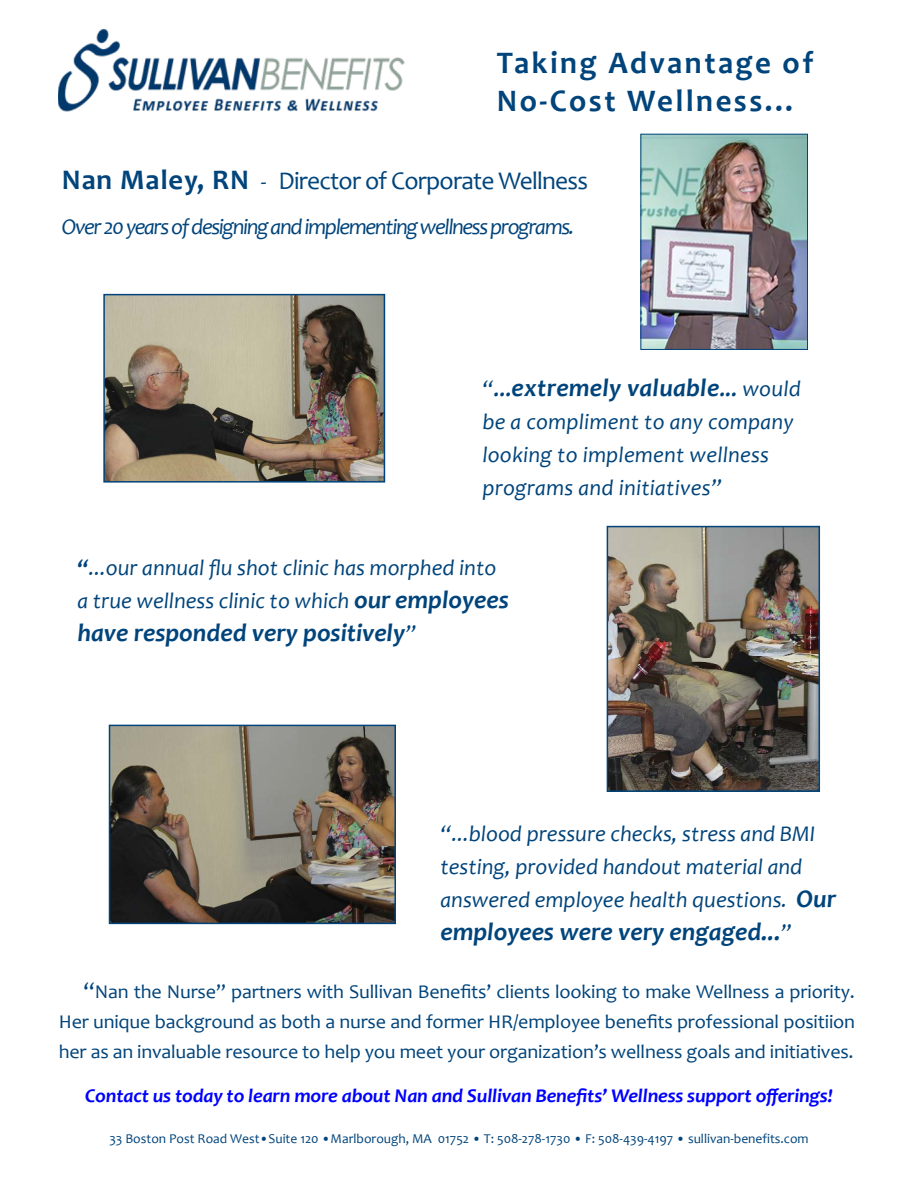
<style>
.page{position:relative;width:918px;height:1188px;background:#fff}
.page>*{position:absolute;margin:0;border:0;box-sizing:border-box;transform-origin:0 0}
.t1{font:700 31.5px/37.5px "Candara";letter-spacing:.08em;color:#00447b}
.t2{font:italic 700 25.5px "Candara";color:#00447b}
.t3{font:25.5px "Candara";letter-spacing:-.03em;color:#00447b}
.t4{font:italic 22.5px/33px "Candara";color:#00447b}
.t5{font:italic 22.5px "Candara";letter-spacing:-.06em;color:#00447b}
.t6{font:19.5px/30px "Candara";letter-spacing:-.01em;color:#00447b;text-align:justify}
.t7{font:italic 700 19.5px "Candara";letter-spacing:-.01em;color:#00f}
.t8{font:13.5px "Candara";color:#00447b}
.s1{font-weight:700;font-size:28.5px}
.s2{font-size:22.5px}
.s3{font-weight:400;font-size:22.5px}
.s4{font-weight:700}
.s5{font-weight:700;font-size:25.5px}
</style>
<div class="page">
<img style="left:610px;top:529px;width:207px;height:260px">
<div style="left:607px;top:526px;width:213px;height:266px;border:2px solid #00447b"></div>
<img style="left:643px;top:136px;width:163px;height:212px">
<div style="left:641px;top:134px;width:167px;height:216px;border:1px solid #00447b"></div>
<img style="left:106px;top:297px;width:276px;height:183px">
<div style="left:103px;top:294px;width:282px;height:189px;border:2px solid #00447b"></div>
<img style="left:112px;top:728px;width:281px;height:193px">
<div style="left:109px;top:725px;width:287px;height:199px;border:2px solid #00447b"></div>
<img style="left:59px;top:30px;width:346px;height:82px">
<p class="t1" style="left:497px;top:44px;width:318px">Taking Advantage of<br>No-Cost Wellness...</p>
<p class="t3" style="left:62px;top:164px;width:528px"><span class="s1">Nan Maley, RN</span> <span class="s2">-</span> Director of Corporate Wellness</p>
<p class="t5" style="left:62px;top:212px;width:514px">Over 20 years of designing and implementing wellness programs.</p>
<p class="t2" style="left:482px;top:372px;width:320px"><span class="s3">“</span><span class="s2">...</span>extremely valuable<span class="s2">...</span> <span class="s3">would</span></p>
<p class="t4" style="left:482px;top:405px;width:313px">be a compliment to any company looking to implement wellness programs and initiatives”</p>
<p class="t4" style="left:77px;top:551px;width:433px"><span class="s4">“</span>...our annual flu shot clinic has morphed into a true wellness clinic to which <span class="s5">our employees</span></p>
<p class="t2" style="left:77px;top:617px;width:341px">have responded very positively<span class="s3">”</span></p>
<p class="t4" style="left:440px;top:817px;width:397px">“...blood pressure checks, stress and BMI testing, provided handout material and answered employee health questions. <span class="s5">Our</span></p>
<p class="t2" style="left:440px;top:915px;width:353px">employees were very engaged...<span class="s3">”</span></p>
<p class="t6" style="left:59px;top:977px;width:798px;text-indent:24px"><span class="s2">“</span>Nan the Nurse” partners with Sullivan Benefits’ clients looking to make Wellness a priority.<br>Her unique background as both a nurse and former HR/employee benefits professional positiion her as an invaluable resource to help you meet your organization’s wellness goals and initiatives.</p>
<p class="t7" style="left:85px;top:1083px;width:749px">Contact us today to learn more about Nan and Sullivan Benefits’ Wellness support offerings!</p>
<p class="t8" style="left:109px;top:1131px;width:701px">33 Boston Post Road West•Suite 120 •Marlborough, MA 01752 • T: 508-278-1730 • F: 508-439-4197 • sullivan-benefits.com</p>
</div>
